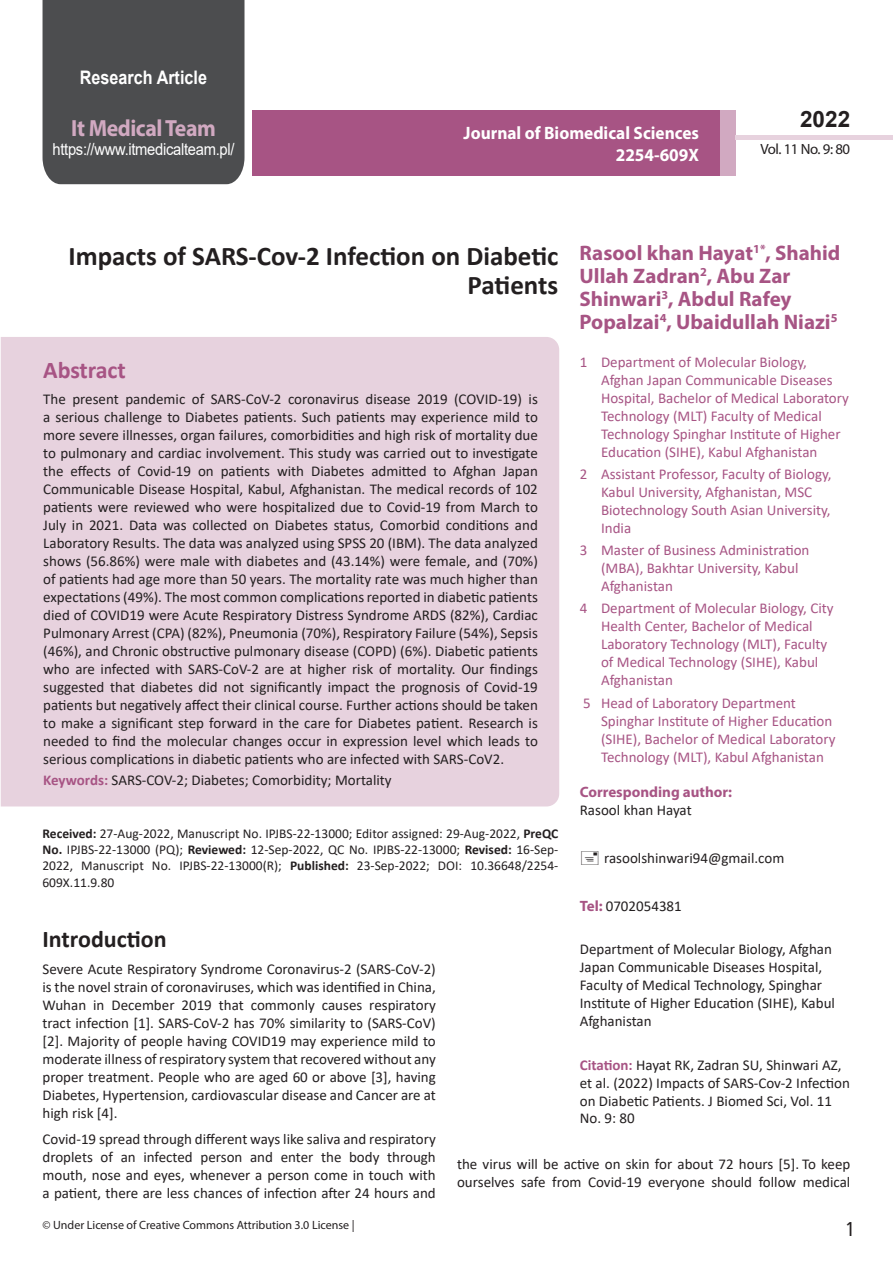
<style>
.page{position:relative;width:893px;height:1263px;background:#fff}
.page>*{position:absolute;margin:0;border:0;box-sizing:border-box;transform-origin:0 0}
.t1{font:700 27px/29.7px "Calibri";color:#231f20;text-align:right}
.t2{font:25.5px "Tunga";color:#231f20}
.t3{font:700 24px "Calibri";color:#231f20}
.t4{font:700 24px "Calibri";letter-spacing:-.005em;color:#a75484}
.t5{font:700 23.4px "Myriad Pro";letter-spacing:-.02em;color:#d1a9c1;scale:.93 1}
.t6{font:700 22.5px "Arial";color:#231f20}
.t7{font:700 21px/23.1px "Myriad Pro";color:#a75484}
.t8{font:700 18.6px "Arial";color:#fff;scale:.87 1}
.t9{font:700 18px/21.6px "Myriad Pro";color:#fff;text-align:right;scale:.96 1}
.t10{font:16.5px "Arial";letter-spacing:-.02em;color:#fff;scale:.89 1}
.t11{font:15px/18px "Calibri";color:#231f20}
.t12{font:15px/18px "Calibri";color:#a75484}
.t13{font:700 15px "Myriad Pro";color:#a75484}
.t14{font:14.85px "Myriad Pro";letter-spacing:-.03em;color:#231f20}
.t15{font:13.5px/16.2px "Calibri";color:#231f20;text-align:justify}
.t16{font:12px "Myriad Pro";color:#231f20}
.s1{font-family:"Myriad Pro";font-weight:700;color:#a75484}
.s2{font-weight:700;color:#a75484}
.s3{font-weight:700}
</style>
<div class="page">
<div style="left:43px;top:0;width:201px;height:184px;background:#4c4d4f"></div>
<div style="left:252px;top:110px;width:469px;height:66px;background:#a75484"></div>
<div style="left:720px;top:110px;width:16px;height:66px;background:#d1a9c1"></div>
<div style="left:736px;top:135px;width:157px;height:5px;background:#e7d2de"></div>
<div style="left:1px;top:337px;width:558px;height:469px;background:#e7d2de"></div>
<p class="t8" style="left:80px;top:64px;width:148px">Research Article</p>
<h3 class="t5" style="left:71px;top:113px;width:157px">It Medical Team</h3>
<p class="t10" style="left:52px;top:138px;width:206px">https://www.itmedicalteam.pl/</p>
<p class="t9" style="left:464px;top:122px;width:247px">Journal of Biomedical Sciences<br>2254-609X</p>
<h3 class="t6" style="left:800px;top:104px;width:52px">2022</h3>
<p class="t14" style="left:760px;top:140px;width:91px">Vol. 11 No. 9: 80</p>
<h1 class="t1" style="left:69px;top:240px;width:491px">Impacts of SARS-Cov-2 Infection on Diabetic<br>Patients</h1>
<h3 class="t7" style="left:580px;top:240px;width:262px">Rasool khan Hayat<sup>1*</sup>, Shahid<br>Ullah Zadran<sup>2</sup>, Abu Zar<br>Shinwari<sup>3</sup>, Abdul Rafey<br>Popalzai<sup>4</sup>, Ubaidullah Niazi<sup>5</sup></h3>
<p class="t12" style="left:601px;top:352px;width:249px;text-indent:-21px">1 Department of Molecular Biology, Afghan Japan Communicable Diseases Hospital, Bachelor of Medical Laboratory Technology (MLT) Faculty of Medical Technology Spinghar Institute of Higher Education (SIHE), Kabul Afghanistan</p>
<p class="t12" style="left:601px;top:464px;width:232px;text-indent:-21px">2 Assistant Professor, Faculty of Biology,<br>Kabul University, Afghanistan, MSC<br>Biotechnology South Asian University,<br>India</p>
<p class="t12" style="left:601px;top:541px;width:210px;text-indent:-21px">3 Master of Business Administration (MBA), Bakhtar University, Kabul<br>Afghanistan</p>
<p class="t12" style="left:601px;top:599px;width:234px;text-indent:-21px">4 Department of Molecular Biology, City<br>Health Center, Bachelor of Medical<br>Laboratory Technology (MLT), Faculty of Medical Technology (SIHE), Kabul<br>Afghanistan</p>
<p class="t12" style="left:601px;top:693px;width:236px;text-indent:-18px">5 Head of Laboratory Department Spinghar Institute of Higher Education (SIHE), Bachelor of Medical Laboratory Technology (MLT), Kabul Afghanistan</p>
<p class="t13" style="left:580px;top:782px;width:154px">Corresponding author:</p>
<p class="t11" style="left:580px;top:800px;width:113px">Rasool khan Hayat</p>
<p class="t11" style="left:604px;top:849px;width:182px">rasoolshinwari94@gmail.com</p>
<p class="t11" style="left:580px;top:897px;width:104px"><span class="s1">Tel:</span> 0702054381</p>
<p class="t11" style="left:580px;top:940px;width:257px">Department of Molecular Biology, Afghan Japan Communicable Diseases Hospital, Faculty of Medical Technology, Spinghar Institute of Higher Education (SIHE), Kabul Afghanistan</p>
<p class="t11" style="left:580px;top:1056px;width:272px"><span class="s2">Citation:</span> Hayat RK, Zadran SU, Shinwari AZ, et al. (2022) Impacts of SARS-Cov-2 Infection on Diabetic Patients. J Biomed Sci, Vol. 11</p>
<p class="t11" style="left:580px;top:1108px;width:56px">No. 9: 80</p>
<h3 class="t4" style="left:43px;top:353px;width:84px">Abstract</h3>
<p class="t11" style="left:43px;top:390px;width:496px;text-align:justify">The present pandemic of SARS-CoV-2 coronavirus disease 2019 (COVID-19) is a serious challenge to Diabetes patients. Such patients may experience mild to more severe illnesses, organ failures, comorbidities and high risk of mortality due to pulmonary and cardiac involvement. This study was carried out to investigate the effects of Covid-19 on patients with Diabetes admitted to Afghan Japan Communicable Disease Hospital, Kabul, Afghanistan. The medical records of 102 patients were reviewed who were hospitalized due to Covid-19 from March to July in 2021. Data was collected on Diabetes status, Comorbid conditions and Laboratory Results. The data was analyzed using SPSS 20 (IBM). The data analyzed shows (56.86%) were male with diabetes and (43.14%) were female, and (70%) of patients had age more than 50 years. The mortality rate was much higher than expectations (49%). The most common complications reported in diabetic patients died of COVID19 were Acute Respiratory Distress Syndrome ARDS (82%), Cardiac Pulmonary Arrest (CPA) (82%), Pneumonia (70%), Respiratory Failure (54%), Sepsis (46%), and Chronic obstructive pulmonary disease (COPD) (6%). Diabetic patients who are infected with SARS-CoV-2 are at higher risk of mortality. Our findings suggested that diabetes did not significantly impact the prognosis of Covid-19 patients but negatively affect their clinical course. Further actions should be taken to make a significant step forward in the care for Diabetes patient. Research is needed to find the molecular changes occur in expression level which leads to serious complications in diabetic patients who are infected with SARS-CoV2.</p>
<p class="t11" style="left:43px;top:771px;width:350px"><span class="s2">Keywords:</span> SARS-COV-2; Diabetes; Comorbidity; Mortality</p>
<p class="t15" style="left:42px;top:825px;width:517px"><span class="s3">Received:</span> 27-Aug-2022, Manuscript No. IPJBS-22-13000; Editor assigned: 29-Aug-2022, <span class="s3">PreQC No.</span> IPJBS-22-13000 (PQ); <span class="s3">Reviewed:</span> 12-Sep-2022, QC No. IPJBS-22-13000; <span class="s3">Revised:</span> 16-Sep-2022, Manuscript No. IPJBS-22-13000(R); <span class="s3">Published:</span> 23-Sep-2022; DOI: 10.36648/2254- 609X.11.9.80</p>
<h3 class="t3" style="left:43px;top:922px;width:126px">Introduction</h3>
<p class="t11" style="left:43px;top:959px;width:395px;text-align:justify">Severe Acute Respiratory Syndrome Coronavirus-2 (SARS-CoV-2) is the novel strain of coronaviruses, which was identified in China, Wuhan in December 2019 that commonly causes respiratory tract infection [1]. SARS-CoV-2 has 70% similarity to (SARS-CoV) [2]. Majority of people having COVID19 may experience mild to moderate illness of respiratory system that recovered without any proper treatment. People who are aged 60 or above [3], having Diabetes, Hypertension, cardiovascular disease and Cancer are at high risk [4].</p>
<p class="t11" style="left:43px;top:1130px;width:395px;text-align:justify">Covid-19 spread through different ways like saliva and respiratory droplets of an infected person and enter the body through mouth, nose and eyes, whenever a person come in touch with a patient, there are less chances of infection after 24 hours and</p>
<p class="t11" style="left:457px;top:1154px;width:395px">the virus will be active on skin for about 72 hours [5]. To keep ourselves safe from Covid-19 everyone should follow medical</p>
<p class="t16" style="left:43px;top:1218px;width:314px">© Under License of Creative Commons Attribution 3.0 License |</p>
<h2 class="t2" style="left:847px;top:1212px;width:9px">1</h2>
</div>
